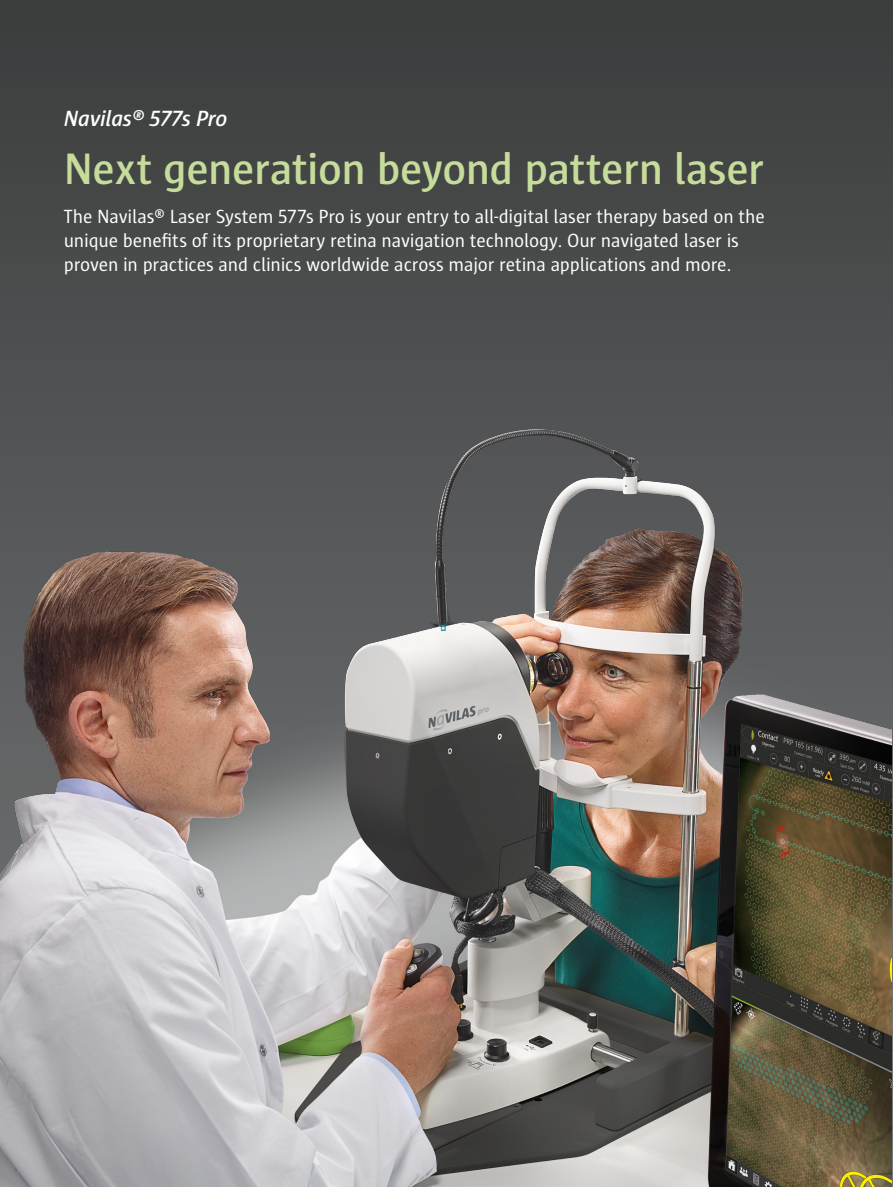
<style>
.page{position:relative;width:893px;height:1187px;background:#fff}
.page>*{position:absolute;margin:0;border:0;box-sizing:border-box;transform-origin:0 0}
.t1{font:600 45px "Sun LT";letter-spacing:-.01em;color:#c6dc9b}
.t2{font:italic 600 22.5px "Sun LT";letter-spacing:-.01em;color:#fff}
.t3{font:19.5px/24px "Sun LT";letter-spacing:-.01em;color:#fff}
</style>
<div class="page">
<div style="left:0;top:0;width:893px;height:1186px;background:#464848"></div>
<img style="left:0;top:429px;width:892px;height:757px">
<p class="t2" style="left:64px;top:106px;width:165px">Navilas® 577s Pro</p>
<p class="t1" style="left:64px;top:144px;width:702px">Next generation beyond pattern laser</p>
<p class="t3" style="left:64px;top:205px;width:702px">The Navilas® Laser System 577s Pro is your entry to all-digital laser therapy based on the unique benefits of its proprietary retina navigation technology. Our navigated laser is proven in practices and clinics worldwide across major retina applications and more.</p>
</div>
